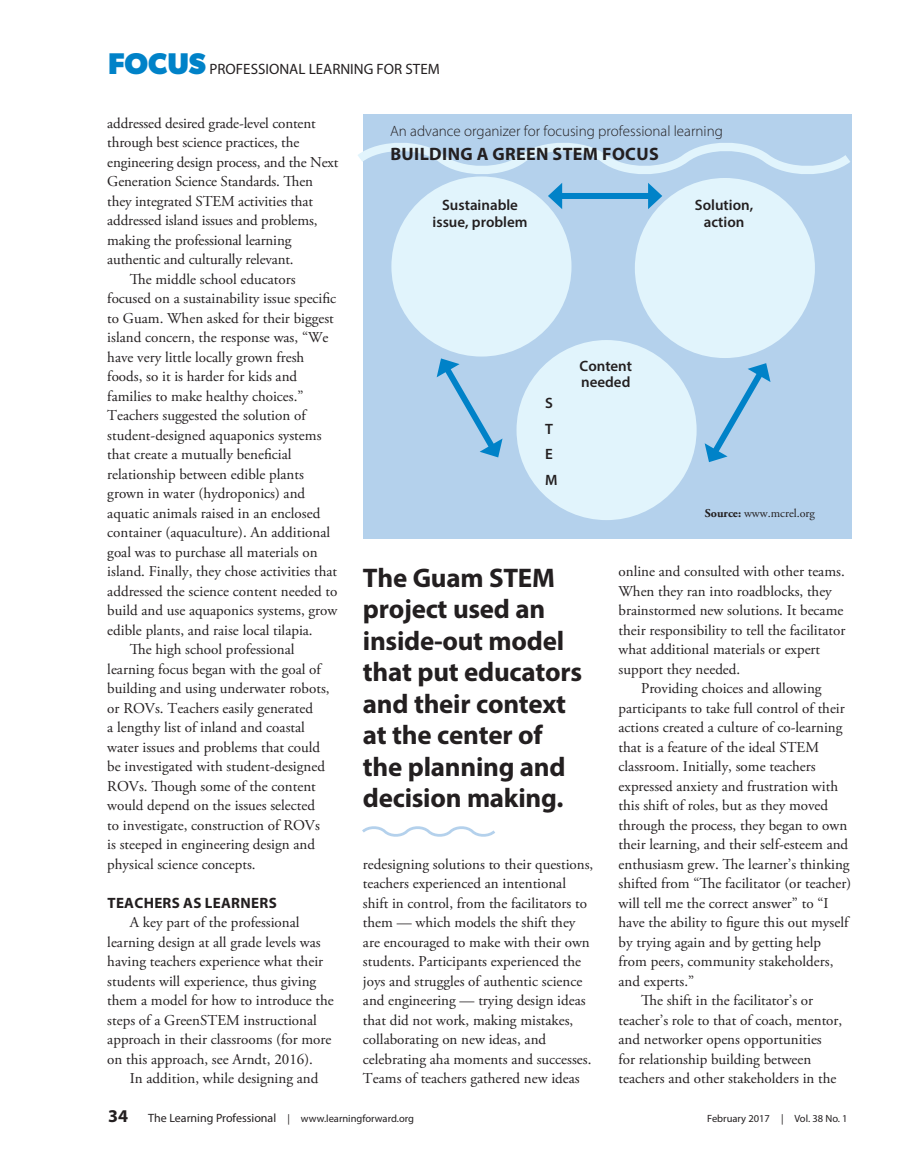
<style>
.page{position:relative;width:905px;height:1175px;background:#fff}
.page>*{position:absolute;margin:0;border:0;box-sizing:border-box;transform-origin:0 0}
.box{font:700 27px/31.5px "Myriad Pro";letter-spacing:-.01em;color:#231f20}
.byline{font:700 18px "Myriad Pro";letter-spacing:.02em;color:#231f20}
.body{font:15px/19.5px "Adobe Garamond Pro";color:#231f20}
.byline-2{font:600 15px/16.5px "Myriad Pro";color:#231f20;text-align:center}
.byline-3{font:300 15px "Myriad Pro";color:#231f20}
.t1{font:15px "Myriad Pro";color:#231f20}
.subhead{font:700 15px "Myriad Pro";letter-spacing:.02em;color:#231f20}
.byline-4{font:12px "Adobe Garamond Pro";color:#231f20}
.t2{font:10.5px "Myriad Pro";color:#231f20}
.s1{font-family:"Gibson";font-weight:700;font-size:30px;color:#0082c8}
.s2{font-weight:700}
.s3{font-weight:700;font-size:18px}
.s4{font-size:12px}
</style>
<div class="page">
<div style="left:363px;top:114px;width:488px;height:425px;background:#b4d1ec"></div>
<div style="left:391px;top:176px;width:180px;height:180px;background:#e1f4fc;border-radius:50%"></div>
<div style="left:634px;top:178px;width:180px;height:180px;background:#e1f4fc;border-radius:50%"></div>
<div style="left:516px;top:340px;width:180px;height:180px;background:#e1f4fc;border-radius:50%"></div>
<svg style="left:436px;top:358px;width:66px;height:100px"></svg>
<svg style="left:704px;top:363px;width:66px;height:99px"></svg>
<svg style="left:358px;top:131px;width:494px;height:78px"></svg>
<svg style="left:362px;top:826px;width:133px;height:11px"></svg>
<p class="t1" style="left:108px;top:60px;width:333px"><span class="s1">FOCUS</span> PROFESSIONAL LEARNING FOR STEM</p>
<p class="body" style="left:107px;top:114px;width:233px">addressed desired grade-level content through best science practices, the engineering design process, and the Next Generation Science Standards. Then they integrated STEM activities that addressed island issues and problems, making the professional learning authentic and culturally relevant.</p>
<p class="body" style="left:107px;top:270px;width:232px;text-indent:22px">The middle school educators focused on a sustainability issue specific to Guam. When asked for their biggest island concern, the response was, “We have very little locally grown fresh foods, so it is harder for kids and families to make healthy choices.” Teachers suggested the solution of student-designed aquaponics systems that create a mutually beneficial relationship between edible plants grown in water (hydroponics) and aquatic animals raised in an enclosed container (aquaculture). An additional goal was to purchase all materials on island. Finally, they chose activities that addressed the science content needed to build and use aquaponics systems, grow edible plants, and raise local tilapia.</p>
<p class="body" style="left:107px;top:640px;width:224px;text-indent:22px">The high school professional learning focus began with the goal of building and using underwater robots, or ROVs. Teachers easily generated<br>a lengthy list of inland and coastal water issues and problems that could be investigated with student-designed ROVs. Though some of the content would depend on the issues selected to investigate, construction of ROVs is steeped in engineering design and physical science concepts.</p>
<p class="subhead" style="left:107px;top:893px;width:171px">TEACHERS AS LEARNERS</p>
<p class="body" style="left:107px;top:913px;width:228px;text-indent:22px">A key part of the professional learning design at all grade levels was having teachers experience what their students will experience, thus giving them a model for how to introduce the steps of a GreenSTEM instructional approach in their classrooms (for more on this approach, see Arndt, 2016).</p>
<p class="body" style="left:130px;top:1069px;width:190px">In addition, while designing and</p>
<p class="byline-3" style="left:390px;top:122px;width:334px">An advance organizer for focusing professional learning</p>
<p class="byline" style="left:390px;top:143px;width:270px">BUILDING A GREEN STEM FOCUS</p>
<p class="byline-2" style="left:432px;top:197px;width:96px">Sustainable issue, problem</p>
<p class="byline-2" style="left:695px;top:196px;width:60px">Solution, action</p>
<p class="byline-2" style="left:545px;top:394px;width:9px">S</p>
<p class="byline-2" style="left:545px;top:420px;width:9px">T</p>
<p class="byline-2" style="left:545px;top:445px;width:9px">E</p>
<p class="byline-2" style="left:545px;top:471px;width:14px">M</p>
<p class="byline-2" style="left:579px;top:357px;width:54px;text-align:left">Content needed</p>
<p class="byline-4" style="left:704px;top:505px;width:112px"><span class="s2">Source:</span> www.mcrel.org</p>
<p class="box" style="left:363px;top:561px;width:221px">The Guam STEM project used an inside-out model that put educators and their context at the center of the planning and decision making.</p>
<p class="body" style="left:363px;top:855px;width:232px">redesigning solutions to their questions, teachers experienced an intentional shift in control, from the facilitators to them — which models the shift they are encouraged to make with their own students. Participants experienced the joys and struggles of authentic science and engineering — trying design ideas that did not work, making mistakes, collaborating on new ideas, and celebrating aha moments and successes.<br>Teams of teachers gathered new ideas</p>
<p class="body" style="left:618px;top:562px;width:228px">online and consulted with other teams.<br>When they ran into roadblocks, they brainstormed new solutions. It became their responsibility to tell the facilitator what additional materials or expert support they needed.</p>
<p class="body" style="left:618px;top:679px;width:234px;text-indent:22px">Providing choices and allowing participants to take full control of their actions created a culture of co-learning that is a feature of the ideal STEM classroom. Initially, some teachers expressed anxiety and frustration with this shift of roles, but as they moved through the process, they began to own their learning, and their self-esteem and enthusiasm grew. The learner’s thinking shifted from “The facilitator (or teacher) will tell me the correct answer” to “I have the ability to figure this out myself by trying again and by getting help from peers, community stakeholders, and experts.”</p>
<p class="body" style="left:618px;top:991px;width:225px;text-indent:22px">The shift in the facilitator’s or teacher’s role to that of coach, mentor, and networker opens opportunities<br>for relationship building between teachers and other stakeholders in the</p>
<p class="t2" style="left:108px;top:1112px;width:307px"><span class="s3">34</span> <span class="s4">The Learning Professional</span> | www.learningforward.org</p>
<p class="t2" style="left:707px;top:1112px;width:142px">February 2017 | Vol. 38 No. 1</p>
</div>
